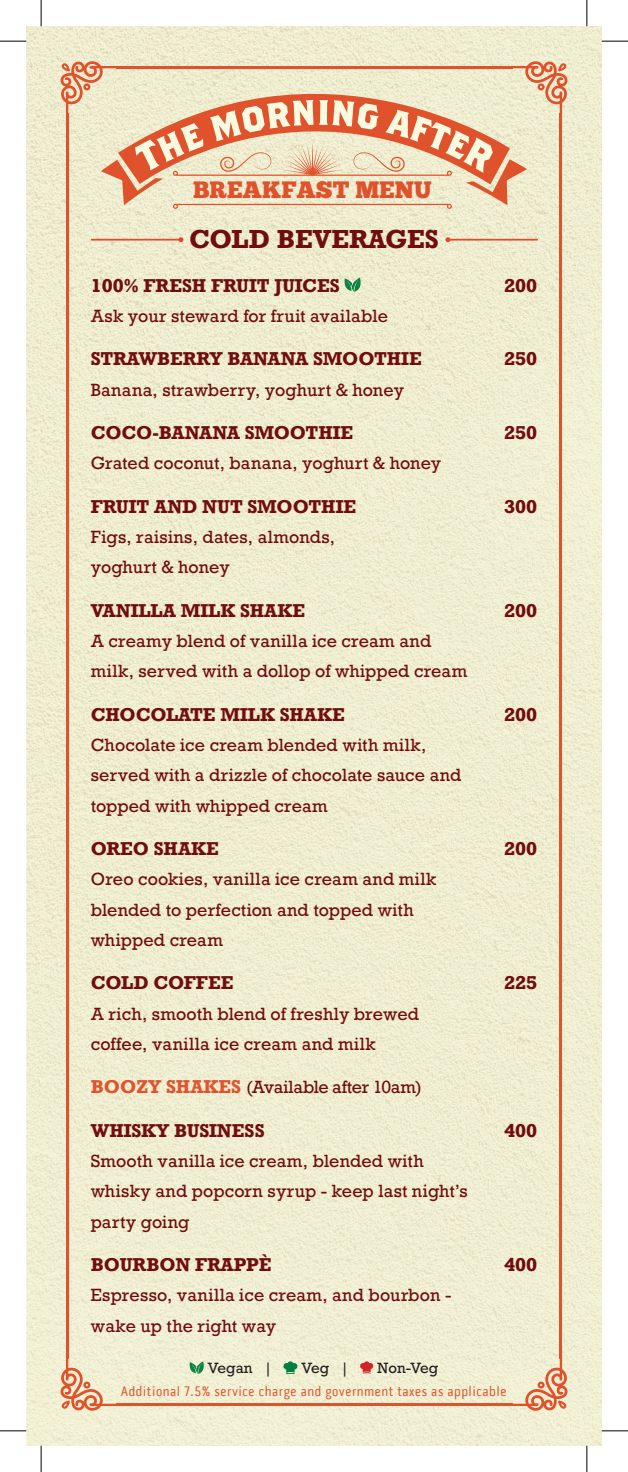
<style>
.page{position:relative;width:628px;height:1472px;background:#fff}
.page>*{position:absolute;margin:0;border:0;box-sizing:border-box;transform-origin:0 0}
.Menu_Section{font:700 24.5px "Rockwell";letter-spacing:-.01em;color:#710d0f}
.t1{font:23.62px "Chunk Five";color:#df522b}
.Menu_Item{font:700 17.5px "Rockwell";color:#710d0f}
.Menu_Item_Description{font:16.62px/30.3px "Rockwell";letter-spacing:.01em;color:#710d0f}
.Menu_Item-2{font:16.62px "Rockwell";letter-spacing:-.015em;color:#710d0f}
.t2{font:14px "Pill Gothic 300 mg";letter-spacing:.04em;color:#df522b}
.Description{font:14px "Rockwell";color:#231f20}
.s1{font-weight:700;font-size:17.5px;color:#e0532e}
</style>
<div class="page">
<img style="left:26px;top:26px;width:576px;height:1419px">
<svg style="left:60px;top:1345px;width:66px;height:66px;background:#edd1b3"></svg>
<svg style="left:502px;top:1345px;width:66px;height:66px;background:#edd1b3"></svg>
<hr style="left:116px;top:1403px;width:396px;height:2px;background:#df522b">
<hr style="left:66px;top:113px;width:2px;height:1245px;background:#df522b">
<hr style="left:560px;top:113px;width:2px;height:1245px;background:#df522b">
<svg style="left:118px;top:26px;width:392px;height:35px;background:#eeeccf"></svg>
<svg style="left:60px;top:61px;width:508px;height:148px;background:#ebccae"></svg>
<svg style="left:343px;top:277px;width:21px;height:15px"></svg>
<hr style="left:448px;top:239px;width:89px;height:1px;background:#de4c2b">
<svg style="left:445px;top:237px;width:5px;height:5px"></svg>
<hr style="left:92px;top:239px;width:89px;height:1px;background:#de4c2b">
<svg style="left:178px;top:237px;width:5px;height:5px"></svg>
<svg style="left:188px;top:1361px;width:18px;height:12px"></svg>
<svg style="left:283px;top:1360px;width:15px;height:14px"></svg>
<svg style="left:360px;top:1360px;width:14px;height:13px"></svg>
<svg style="left:0;top:41px;width:26px;height:1px"></svg>
<svg style="left:602px;top:41px;width:26px;height:1px"></svg>
<svg style="left:0;top:1430px;width:26px;height:1px"></svg>
<svg style="left:602px;top:1430px;width:26px;height:1px"></svg>
<svg style="left:41px;top:0;width:1px;height:26px"></svg>
<svg style="left:41px;top:1445px;width:1px;height:26px"></svg>
<svg style="left:587px;top:0;width:1px;height:26px"></svg>
<svg style="left:587px;top:1445px;width:1px;height:26px"></svg>
<p class="t1" style="left:193px;top:179px;width:240px">BREAKFAST MENU</p>
<p class="Menu_Section" style="left:189px;top:223px;width:251px">COLD BEVERAGES</p>
<p class="Menu_Item" style="left:91px;top:274px;width:251px">100% FRESH FRUIT JUICES</p>
<p class="Menu_Item" style="left:504px;top:274px;width:35px">200</p>
<p class="Menu_Item_Description" style="left:91px;top:301px;width:299px">Ask your steward for fruit available</p>
<p class="Menu_Item" style="left:91px;top:348px;width:332px">STRAWBERRY BANANA SMOOTHIE</p>
<p class="Menu_Item" style="left:504px;top:348px;width:35px">250</p>
<p class="Menu_Item_Description" style="left:91px;top:375px;width:315px">Banana, strawberry, yoghurt &amp; honey</p>
<p class="Menu_Item" style="left:91px;top:421px;width:264px">COCO-BANANA SMOOTHIE</p>
<p class="Menu_Item" style="left:504px;top:421px;width:35px">250</p>
<p class="Menu_Item_Description" style="left:91px;top:448px;width:352px">Grated coconut, banana, yoghurt &amp; honey</p>
<p class="Menu_Item" style="left:91px;top:495px;width:267px">FRUIT AND NUT SMOOTHIE</p>
<p class="Menu_Item" style="left:504px;top:495px;width:35px">300</p>
<p class="Menu_Item_Description" style="left:91px;top:522px;width:246px">Figs, raisins, dates, almonds, yoghurt &amp; honey</p>
<p class="Menu_Item" style="left:91px;top:599px;width:216px">VANILLA MILK SHAKE</p>
<p class="Menu_Item" style="left:504px;top:599px;width:35px">200</p>
<p class="Menu_Item_Description" style="left:91px;top:626px;width:378px">A creamy blend of vanilla ice cream and milk, served with a dollop of whipped cream</p>
<p class="Menu_Item" style="left:91px;top:703px;width:255px">CHOCOLATE MILK SHAKE</p>
<p class="Menu_Item" style="left:504px;top:703px;width:35px">200</p>
<p class="Menu_Item_Description" style="left:91px;top:730px;width:372px">Chocolate ice cream blended with milk, served with a drizzle of chocolate sauce and topped with whipped cream</p>
<p class="Menu_Item" style="left:91px;top:837px;width:130px">OREO SHAKE</p>
<p class="Menu_Item" style="left:504px;top:837px;width:35px">200</p>
<p class="Menu_Item_Description" style="left:91px;top:864px;width:347px">Oreo cookies, vanilla ice cream and milk blended to perfection and topped with whipped cream</p>
<p class="Menu_Item" style="left:91px;top:971px;width:144px">COLD COFFEE</p>
<p class="Menu_Item" style="left:504px;top:971px;width:35px">225</p>
<p class="Menu_Item_Description" style="left:91px;top:998px;width:330px">A rich, smooth blend of freshly brewed coffee, vanilla ice cream and milk</p>
<p class="Menu_Item-2" style="left:91px;top:1076px;width:333px"><span class="s1">BOOZY SHAKES</span> (Available after 10am)</p>
<p class="Menu_Item" style="left:91px;top:1118px;width:176px">WHISKY BUSINESS</p>
<p class="Menu_Item" style="left:504px;top:1118px;width:35px">400</p>
<p class="Menu_Item_Description" style="left:91px;top:1146px;width:379px">Smooth vanilla ice cream, blended with whisky and popcorn syrup - keep last night’s party going</p>
<p class="Menu_Item" style="left:91px;top:1253px;width:182px">BOURBON FRAPPÈ</p>
<p class="Menu_Item" style="left:504px;top:1253px;width:35px">400</p>
<p class="Menu_Item_Description" style="left:91px;top:1280px;width:362px">Espresso, vanilla ice cream, and bourbon - wake up the right way</p>
<p class="Description" style="left:208px;top:1358px;width:66px">Vegan |</p>
<p class="Description" style="left:301px;top:1358px;width:49px">Veg |</p>
<p class="Description" style="left:377px;top:1358px;width:63px">Non-Veg</p>
<p class="t2" style="left:121px;top:1383px;width:387px">Additional 7.5% service charge and government taxes as applicable</p>
</div>
